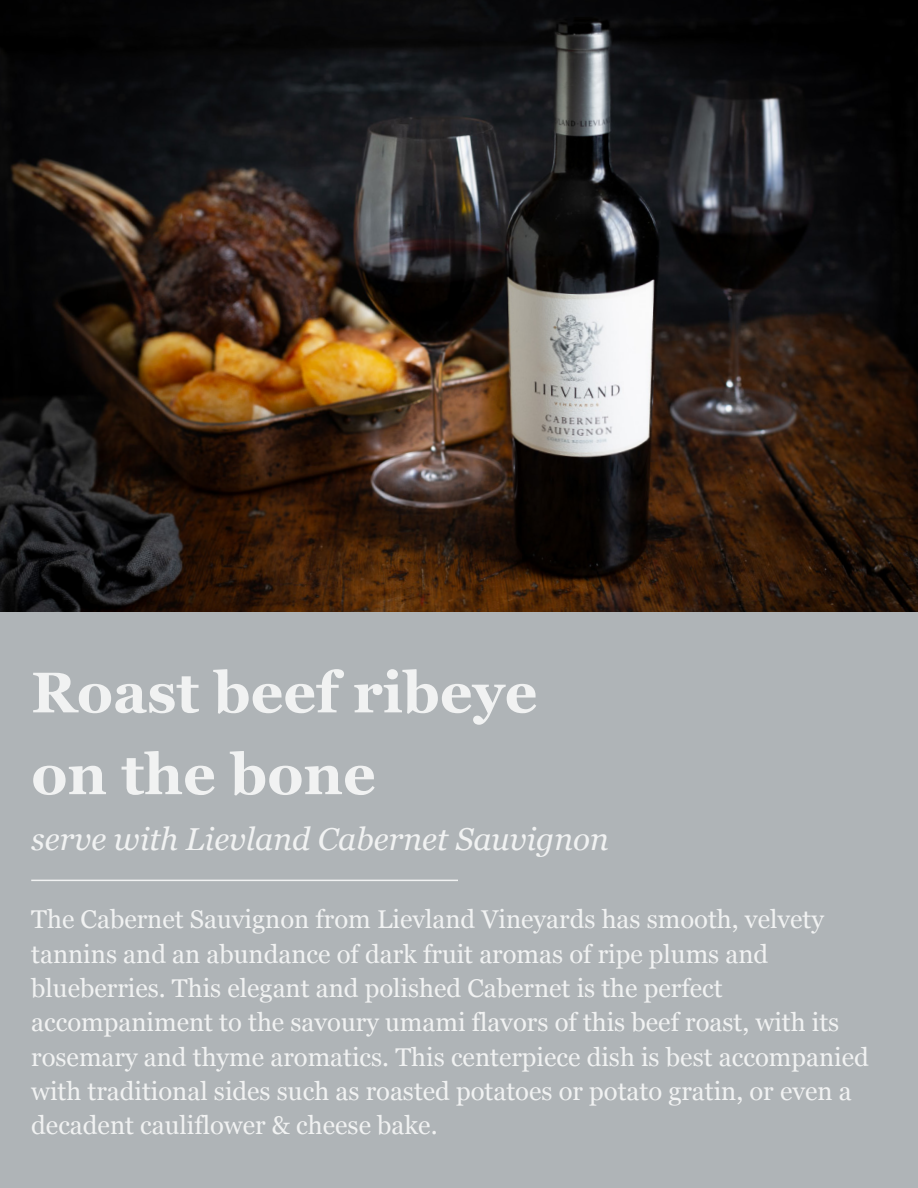
<style>
.page{position:relative;width:918px;height:1188px;background:#afb4b7}
.page>*{position:absolute;margin:0;border:0;box-sizing:border-box;transform-origin:0 0}
.t1{font:700 57.15px/81.8px "Georgia";color:#f1f2f2}
.t2{font:italic 31.65px "Georgia";color:#f1f2f2}
.t3{font:25.65px/34.3px "Georgia";color:#f1f2f2}
</style>
<div class="page">
<img style="left:0;top:0;width:918px;height:612px">
<hr style="left:31px;top:880px;width:427px;height:1px;background:#f1f2f2">
<h1 class="t1" style="left:31px;top:649px;width:508px">Roast beef ribeye on the bone</h1>
<p class="t2" style="left:31px;top:816px;width:579px">serve with Lievland Cabernet Sauvignon</p>
<p class="t3" style="left:31px;top:901px;width:839px">The Cabernet Sauvignon from Lievland Vineyards has smooth, velvety tannins and an abundance of dark fruit aromas of ripe plums and blueberries. This elegant and polished Cabernet is the perfect accompaniment to the savoury umami flavors of this beef roast, with its rosemary and thyme aromatics. This centerpiece dish is best accompanied with traditional sides such as roasted potatoes or potato gratin, or even a decadent cauliflower &amp; cheese bake.</p>
</div>
